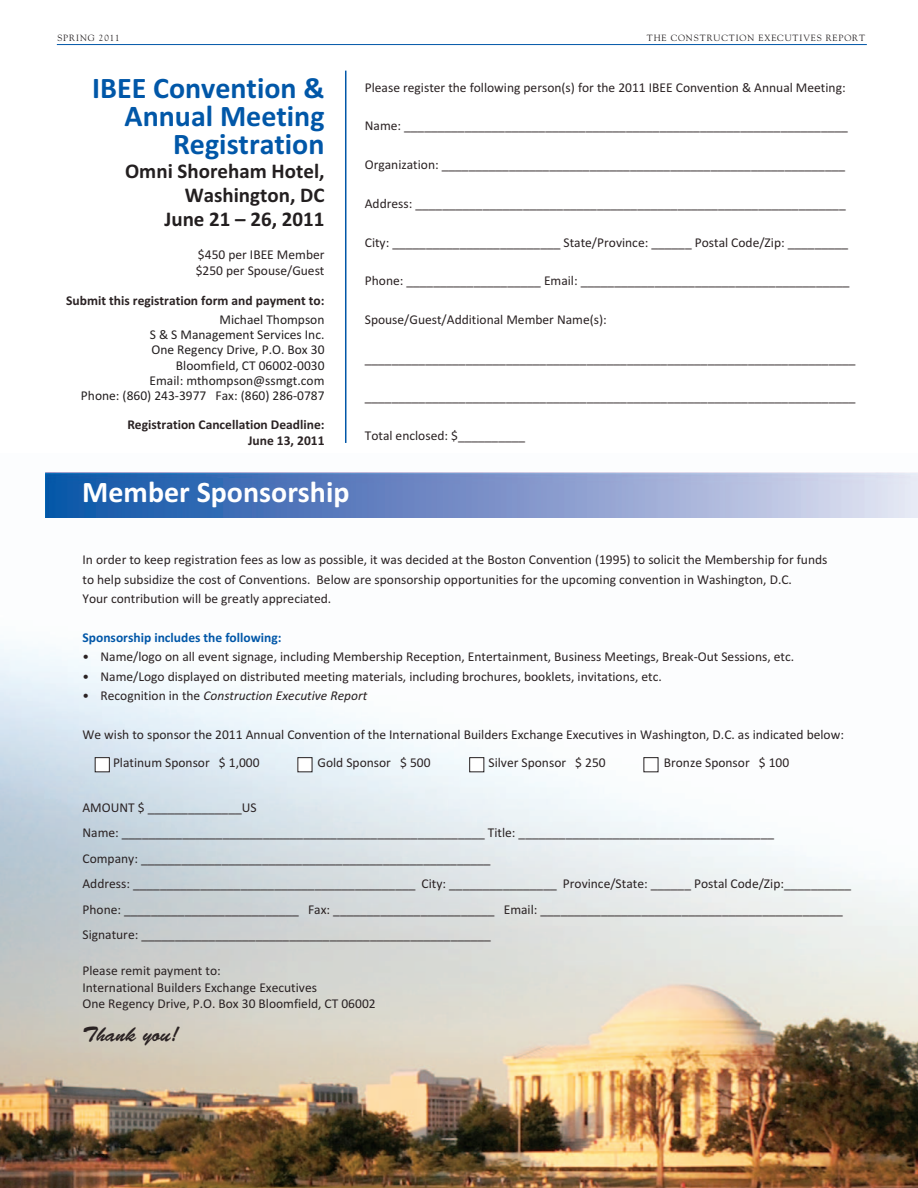
<style>
.page{position:relative;width:918px;height:1188px;background:#fff}
.page>*{position:absolute;margin:0;border:0;box-sizing:border-box;transform-origin:0 0}
.t1{font:700 30px/27.9px "Calibri";color:#0157a8;text-align:right}
.t2{font:700 30px "Calibri";color:#fff}
.t3{font:700 21px/24px "Calibri";color:#231f20;text-align:right}
.t4{font:21px "Brush Script";color:#2a2223}
.t5{font:13.5px/25.5px "Calibri";color:#2a2223}
.t6{font:13.5px/15.3px "Calibri";color:#231f20;text-align:right}
.t7{font:700 13.5px/15.8px "Calibri";color:#2a2223;text-align:right}
.t8{font:italic 13.5px "Calibri";color:#2a2223}
.t9{font:700 13.5px "Calibri";color:#0157a8}
.t10{font:9px "Goudy";letter-spacing:.1em;color:#231f20}
.s1{font-style:normal}
</style>
<div class="page">
<hr style="left:57px;top:44px;width:810px;height:1px;background:#0157a8">
<img style="left:0;top:472px;width:918px;height:716px">
<hr style="left:345px;top:71px;width:1px;height:372px;background:#0157a8">
<img style="left:45px;top:473px;width:873px;height:45px">
<div style="left:95px;top:758px;width:14px;height:14px;background:#fff"></div>
<div style="left:95px;top:757px;width:15px;height:15px;border:1px solid #231f20"></div>
<div style="left:298px;top:758px;width:14px;height:14px;background:#fff"></div>
<div style="left:297px;top:757px;width:15px;height:15px;border:1px solid #231f20"></div>
<div style="left:470px;top:758px;width:14px;height:14px;background:#fff"></div>
<div style="left:469px;top:757px;width:15px;height:15px;border:1px solid #231f20"></div>
<div style="left:644px;top:758px;width:14px;height:14px;background:#fff"></div>
<div style="left:644px;top:757px;width:14px;height:15px;border:1px solid #231f20"></div>
<p class="t10" style="left:57px;top:34px;width:64px">SPRING 2011</p>
<p class="t10" style="left:647px;top:34px;width:220px">THE CONSTRUCTION EXECUTIVES REPORT</p>
<h1 class="t1" style="left:92px;top:77px;width:234px">IBEE Convention &amp;<br>Annual Meeting<br>Registration</h1>
<h2 class="t3" style="left:125px;top:161px;width:201px">Omni Shoreham Hotel,<br>Washington, DC<br>June 21 – 26, 2011</h2>
<p class="t5" style="left:196px;top:248px;width:130px;line-height:15.1px">$450 per IBEE Member $250 per Spouse/Guest</p>
<p class="t7" style="left:66px;top:294px;width:260px">Submit this registration form and payment to:</p>
<p class="t6" style="left:81px;top:313px;width:245px">Michael Thompson<br>S &amp; S Management Services Inc.<br>One Regency Drive, P.O. Box 30<br>Bloomfield, CT 06002-0030<br>Email: mthompson@ssmgt.com<br>Phone: (860) 243-3977 Fax: (860) 286-0787</p>
<p class="t7" style="left:127px;top:417px;width:199px">Registration Cancellation Deadline:<br>June 13, 2011</p>
<p class="t5" style="left:365px;top:76px;width:482px">Please register the following person(s) for the 2011 IBEE Convention &amp; Annual Meeting:</p>
<p class="t5" style="left:365px;top:114px;width:485px">Name: __________________________________________________________________</p>
<p class="t5" style="left:365px;top:153px;width:482px">Organization: ____________________________________________________________</p>
<p class="t5" style="left:365px;top:192px;width:482px">Address: ________________________________________________________________</p>
<p class="t5" style="left:365px;top:230px;width:485px">City: _________________________ State/Province: ______ Postal Code/Zip: _________</p>
<p class="t5" style="left:365px;top:269px;width:486px">Phone: ____________________ Email: ________________________________________</p>
<p class="t5" style="left:365px;top:308px;width:243px">Spouse/Guest/Additional Member Name(s):</p>
<p class="t5" style="left:365px;top:347px;width:492px">_________________________________________________________________________</p>
<p class="t5" style="left:365px;top:385px;width:492px">_________________________________________________________________________</p>
<p class="t5" style="left:365px;top:424px;width:162px">Total enclosed: $__________</p>
<h1 class="t2" style="left:82px;top:482px;width:269px">Member Sponsorship</h1>
<p class="t5" style="left:82px;top:551px;width:747px;line-height:19.4px">In order to keep registration fees as low as possible, it was decided at the Boston Convention (1995) to solicit the Membership for funds to help subsidize the cost of Conventions. Below are sponsorship opportunities for the upcoming convention in Washington, D.C.<br>Your contribution will be greatly appreciated.</p>
<p class="t9" style="left:82px;top:633px;width:201px">Sponsorship includes the following:</p>
<p class="t5" style="left:82px;top:645px;width:713px">• Name/logo on all event signage, including Membership Reception, Entertainment, Business Meetings, Break-Out Sessions, etc.</p>
<p class="t5" style="left:82px;top:664px;width:581px">• Name/Logo displayed on distributed meeting materials, including brochures, booklets, invitations, etc.</p>
<p class="t8" style="left:82px;top:687px;width:286px"><span class="s1">• Recognition in the</span> Construction Executive Report</p>
<p class="t5" style="left:113px;top:721px;width:733px;line-height:28.5px;text-indent:-31px">We wish to sponsor the 2011 Annual Convention of the International Builders Exchange Executives in Washington, D.C. as indicated below:<br>Platinum Sponsor $ 1,000</p>
<p class="t5" style="left:318px;top:751px;width:115px">Gold Sponsor $ 500</p>
<p class="t5" style="left:489px;top:751px;width:119px">Silver Sponsor $ 250</p>
<p class="t5" style="left:664px;top:751px;width:127px">Bronze Sponsor $ 100</p>
<p class="t5" style="left:83px;top:796px;width:770px">AMOUNT $ ______________US<br>Name: ______________________________________________________ Title: ______________________________________<br>Company: ____________________________________________________<br>Address: __________________________________________ City: ________________ Province/State: ______ Postal Code/Zip:__________ Phone: __________________________ Fax: ________________________ Email: _____________________________________________ Signature: ____________________________________________________</p>
<p class="t5" style="left:83px;top:964px;width:295px;line-height:16.5px">Please remit payment to:<br>International Builders Exchange Executives<br>One Regency Drive, P.O. Box 30 Bloomfield, CT 06002</p>
<h2 class="t4" style="left:82px;top:1029px;width:98px">Thank you!</h2>
</div>
